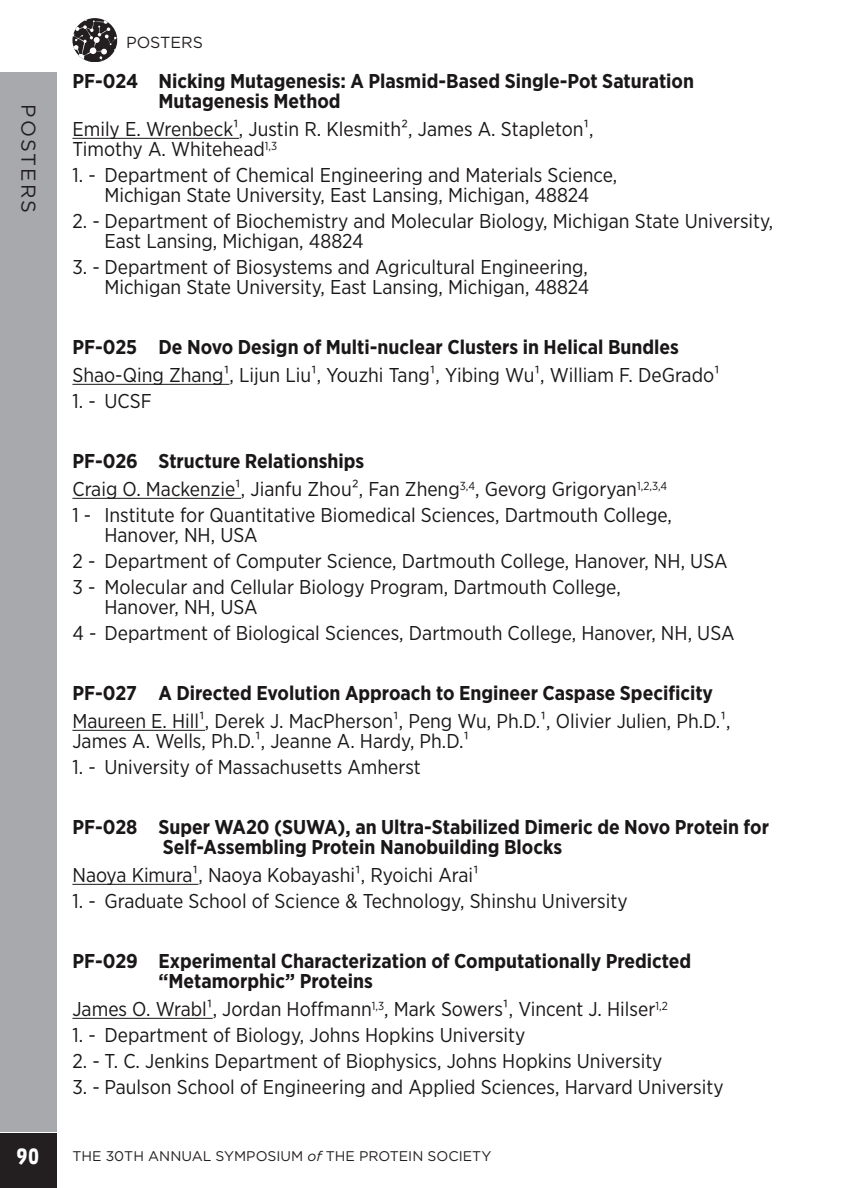
<style>
.page{position:relative;width:846px;height:1188px;background:#fff}
.page>*{position:absolute;margin:0;border:0;box-sizing:border-box;transform-origin:0 0}
.sub_header_1{font:700 22px "Vida 22 Pro";color:#fff}
.School_name{font:20px/20px "Gotham Narrow";color:#1a1718}
.Author_Name{font:20px/20px "Gotham Narrow";color:#1a1718}
.Poster_Title{font:700 20px/20px "Gotham Narrow";color:#1a1718}
.t1{font:20px "Gotham";letter-spacing:.1em;color:#231f20}
.t2{font:16px "Gotham";color:#231f20}
.t3{font:14px "Gotham";color:#231f20}
.s1{font-style:italic}
</style>
<div class="page">
<div style="left:0;top:1133px;width:56px;height:55px;background:#231f20"></div>
<div style="left:0;top:72px;width:56px;height:1060px;background:#a8a9ad"></div>
<svg style="left:72px;top:18px;width:45px;height:44px"></svg>
<hr style="left:72px;top:138px;width:167px;height:1px;background:#1a1718">
<hr style="left:72px;top:384px;width:157px;height:1px;background:#1a1718">
<hr style="left:72px;top:498px;width:169px;height:1px;background:#1a1718">
<hr style="left:72px;top:730px;width:133px;height:1px;background:#1a1718">
<hr style="left:72px;top:884px;width:126px;height:1px;background:#1a1718">
<hr style="left:72px;top:1018px;width:141px;height:1px;background:#1a1718">
<p class="t1" style="left:41px;top:104px;width:110px;rotate:90deg">POSTERS</p>
<p class="sub_header_1" style="left:16px;top:1140px;width:24px">90</p>
<p class="t2" style="left:126px;top:32px;width:79px">POSTERS</p>
<p class="Poster_Title" style="left:158px;top:71px;width:537px;text-indent:-86px">PF-024 Nicking Mutagenesis: A Plasmid-Based Single-Pot Saturation<br>Mutagenesis Method</p>
<p class="Author_Name" style="left:72px;top:119px;width:523px">Emily E. Wrenbeck¹, Justin R. Klesmith², James A. Stapleton¹,<br>Timothy A. Whitehead<sup>1,3</sup></p>
<p class="School_name" style="left:72px;top:165px;width:546px;text-align:center">1. - Department of Chemical Engineering and Materials Science,<br>Michigan State University, East Lansing, Michigan, 48824</p>
<p class="School_name" style="left:104px;top:211px;width:670px;text-indent:-32px">2. - Department of Biochemistry and Molecular Biology, Michigan State University,<br>East Lansing, Michigan, 48824</p>
<p class="School_name" style="left:72px;top:257px;width:518px;text-align:right">3. - Department of Biosystems and Agricultural Engineering,<br>Michigan State University, East Lansing, Michigan, 48824</p>
<p class="Poster_Title" style="left:72px;top:337px;width:608px">PF-025 De Novo Design of Multi-nuclear Clusters in Helical Bundles</p>
<p class="Author_Name" style="left:72px;top:365px;width:649px">Shao-Qing Zhang¹, Lijun Liu¹, Youzhi Tang¹, Yibing Wu¹, William F. DeGrado¹</p>
<p class="School_name" style="left:72px;top:391px;width:81px">1. - UCSF</p>
<p class="Poster_Title" style="left:72px;top:451px;width:293px">PF-026 Structure Relationships</p>
<p class="Author_Name" style="left:72px;top:479px;width:596px">Craig O. Mackenzie¹, Jianfu Zhou², Fan Zheng<sup>3,4</sup>, Gevorg Grigoryan<sup>1,2,3,4</sup></p>
<p class="School_name" style="left:104px;top:505px;width:569px;text-indent:-32px">1 - Institute for Quantitative Biomedical Sciences, Dartmouth College,<br>Hanover, NH, USA</p>
<p class="School_name" style="left:72px;top:551px;width:657px">2 - Department of Computer Science, Dartmouth College, Hanover, NH, USA</p>
<p class="School_name" style="left:104px;top:577px;width:518px;text-indent:-32px">3 - Molecular and Cellular Biology Program, Dartmouth College,<br>Hanover, NH, USA</p>
<p class="School_name" style="left:72px;top:623px;width:664px">4 - Department of Biological Sciences, Dartmouth College, Hanover, NH, USA</p>
<p class="Poster_Title" style="left:72px;top:683px;width:642px">PF-027 A Directed Evolution Approach to Engineer Caspase Specificity</p>
<p class="Author_Name" style="left:72px;top:711px;width:660px">Maureen E. Hill¹, Derek J. MacPherson¹, Peng Wu, Ph.D.¹, Olivier Julien, Ph.D.¹,<br>James A. Wells, Ph.D.¹, Jeanne A. Hardy, Ph.D.¹</p>
<p class="School_name" style="left:72px;top:757px;width:350px">1. - University of Massachusetts Amherst</p>
<p class="Poster_Title" style="left:163px;top:817px;width:608px;text-indent:-90px">PF-028 Super WA20 (SUWA), an Ultra-Stabilized Dimeric de Novo Protein for<br>Self-Assembling Protein Nanobuilding Blocks</p>
<p class="Author_Name" style="left:72px;top:865px;width:408px">Naoya Kimura¹, Naoya Kobayashi¹, Ryoichi Arai¹</p>
<p class="School_name" style="left:72px;top:891px;width:557px">1. - Graduate School of Science &amp; Technology, Shinshu University</p>
<p class="Poster_Title" style="left:158px;top:951px;width:534px;text-indent:-86px">PF-029 Experimental Characterization of Computationally Predicted “Metamorphic” Proteins</p>
<p class="Author_Name" style="left:72px;top:999px;width:597px">James O. Wrabl¹, Jordan Hoffmann<sup>1,3</sup>, Mark Sowers¹, Vincent J. Hilser<sup>1,2</sup></p>
<p class="School_name" style="left:72px;top:1025px;width:454px">1. - Department of Biology, Johns Hopkins University</p>
<p class="School_name" style="left:72px;top:1051px;width:592px">2. - T. C. Jenkins Department of Biophysics, Johns Hopkins University</p>
<p class="School_name" style="left:72px;top:1077px;width:653px">3. - Paulson School of Engineering and Applied Sciences, Harvard University</p>
<p class="t3" style="left:72px;top:1147px;width:420px">THE 30TH ANNUAL SYMPOSIUM <span class="s1">of</span> THE PROTEIN SOCIETY</p>
</div>
